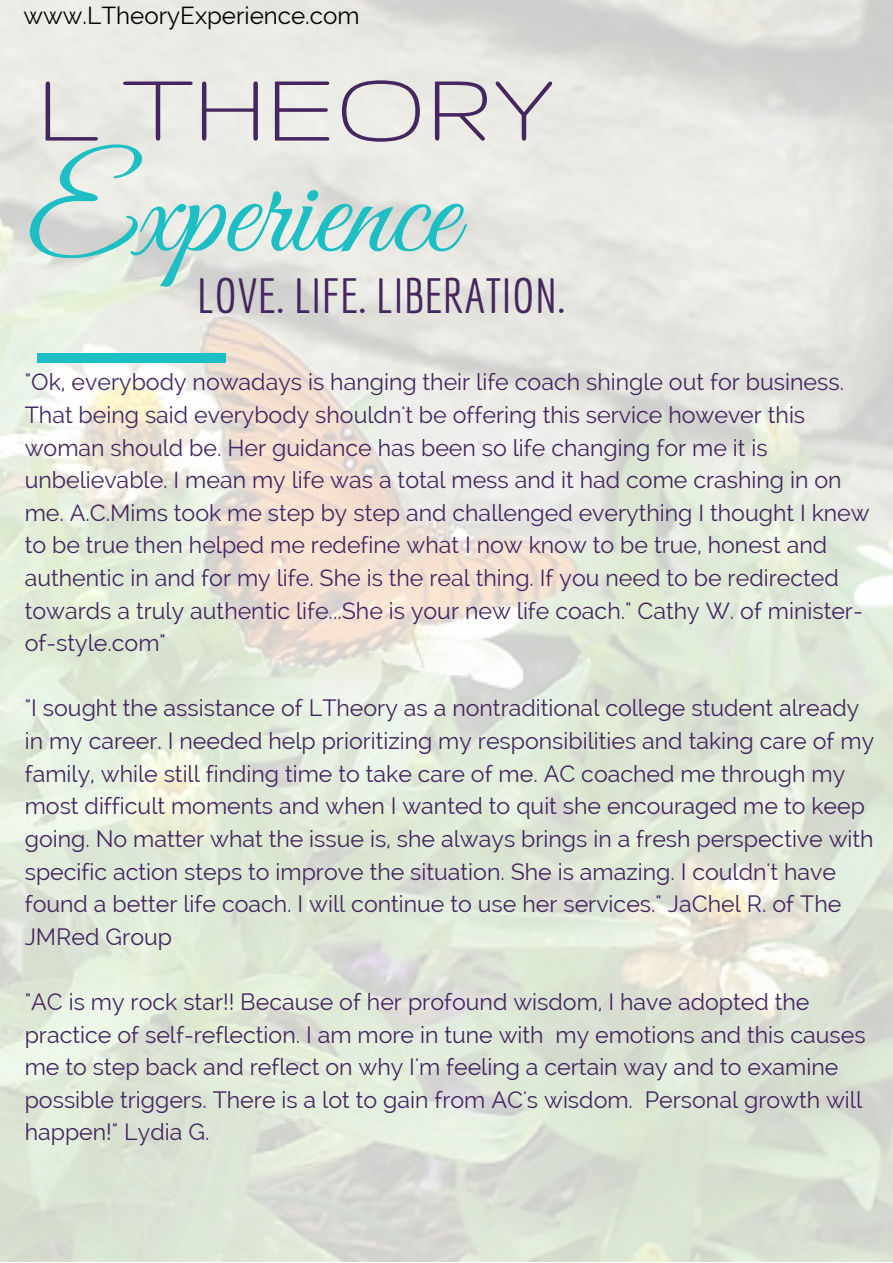
<style>
.page{position:relative;width:893px;height:1263px;background:#fff}
.page>*{position:absolute;margin:0;border:0;box-sizing:border-box;transform-origin:0 0}
.t1{font:132.3px "Great Vibes";color:#1ebfc4}
.t2{font:108.6px "Gruppo";color:#45265f}
.t3{font:48.3px "Economica";color:#45265f}
.t4{font:24.15px "Raleway";color:#000}
.t5{font:23.1px/32.5px "Raleway";color:#45265f}
</style>
<div class="page">
<div style="left:37px;top:353px;width:189px;height:10px;background:#1ebfc4"></div>
<p class="t4" style="left:24px;top:1px;width:337px">www.LTheoryExperience.com</p>
<h2 class="t2" style="left:37px;top:54px;width:519px">L THEORY</h2>
<h1 class="t1" style="left:27px;top:138px;width:431px">Experience</h1>
<h3 class="t3" style="left:197px;top:267px;width:370px">LOVE. LIFE. LIBERATION.</h3>
<p class="t5" style="left:25px;top:366px;width:846px">"Ok, everybody nowadays is hanging their life coach shingle out for business.<br>That being said everybody shouldn't be offering this service however this woman should be. Her guidance has been so life changing for me it is unbelievable. I mean my life was a total mess and it had come crashing in on me. A.C.Mims took me step by step and challenged everything I thought I knew to be true then helped me redefine what I now know to be true, honest and authentic in and for my life. She is the real thing. If you need to be redirected towards a truly authentic life...She is your new life coach." Cathy W. of minister&shy;of-style.com"</p>
<p class="t5" style="left:25px;top:692px;width:851px">"I sought the assistance of LTheory as a nontraditional college student already in my career. I needed help prioritizing my responsibilities and taking care of my family, while still finding time to take care of me. AC coached me through my most difficult moments and when I wanted to quit she encouraged me to keep going. No matter what the issue is, she always brings in a fresh perspective with specific action steps to improve the situation. She is amazing. I couldn't have found a better life coach. I will continue to use her services." JaChel R. of The JMRed Group</p>
<p class="t5" style="left:25px;top:985px;width:842px">"AC is my rock star!! Because of her profound wisdom, I have adopted the practice of self-reflection. I am more in tune with my emotions and this causes me to step back and reflect on why I'm feeling a certain way and to examine possible triggers. There is a lot to gain from AC's wisdom. Personal growth will happen!" Lydia G.</p>
</div>
